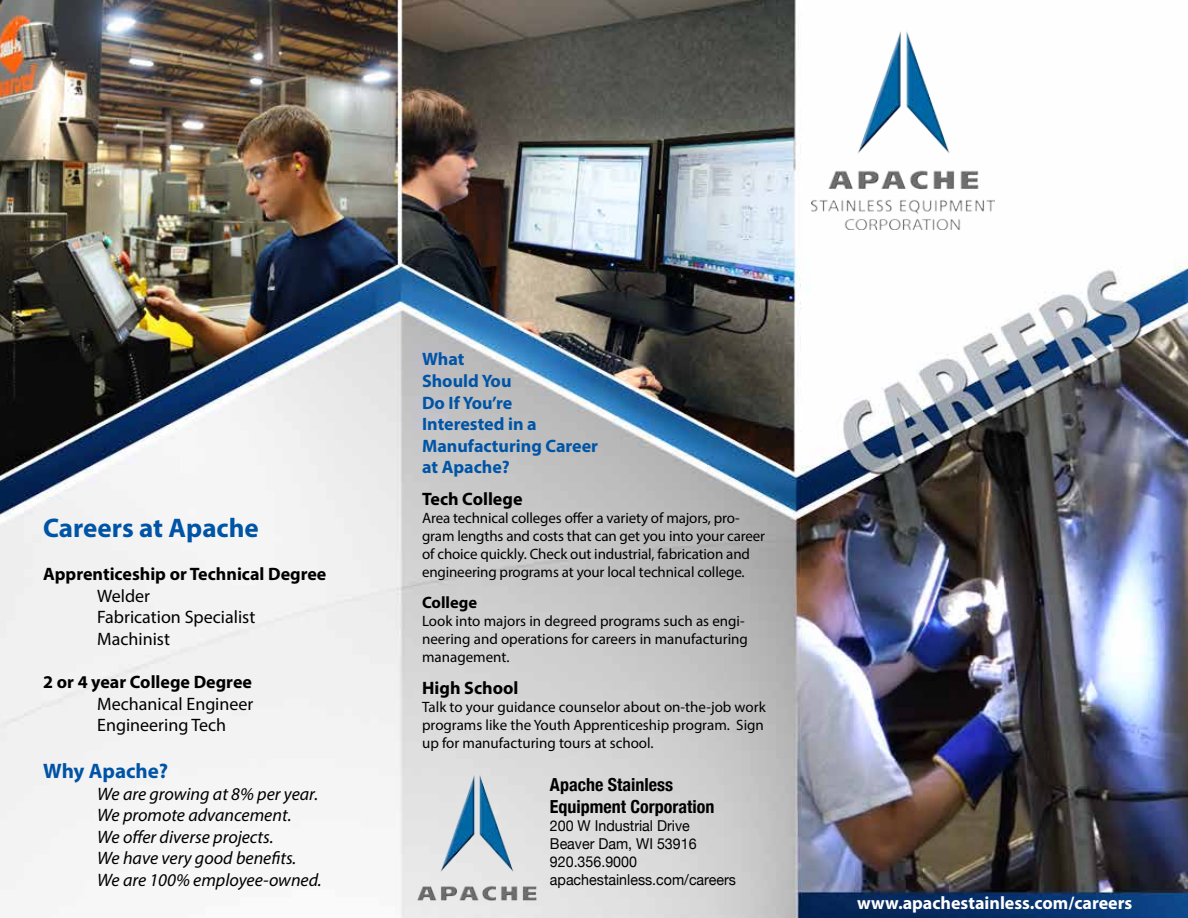
<style>
.page{position:relative;width:1188px;height:918px;background:#fff}
.page>*{position:absolute;margin:0;border:0;box-sizing:border-box;transform-origin:0 0}
.t1{font:700 27px "Myriad Pro";color:#0054a6}
.t2{font:700 21px "Myriad Pro";color:#0054a6}
.t3{font:italic 18px/21.6px "Myriad Pro";color:#000}
.t4{font:700 18px "Myriad Pro";color:#000}
.t5{font:18px/21.6px "Myriad Pro";color:#000}
.t6{font:700 18px/21.6px "Myriad Pro";color:#0054a6}
.t7{font:700 condensed 18px/21.6px "Helvetica Neue";color:#000}
.t8{font:700 18px "Myriad Pro";color:#fff}
.t9{font:700 16.5px "Myriad Pro";color:#000}
.t10{font:15px/18px "Myriad Pro";letter-spacing:-.005em;color:#000}
.t11{font:15px/18px "Helvetica Neue";color:#000;scale:.95 1}
</style>
<div class="page">
<img style="left:0;top:0;width:1188px;height:918px">
<img style="left:811px;top:31px;width:184px;height:199px">
<img style="left:403px;top:774px;width:147px;height:131px">
<h1 class="t1" style="left:43px;top:510px;width:217px">Careers at Apache</h1>
<p class="t4" style="left:43px;top:562px;width:285px">Apprenticeship or Technical Degree</p>
<p class="t5" style="left:97px;top:585px;width:160px">Welder<br>Fabrication Specialist<br>Machinist</p>
<p class="t4" style="left:43px;top:670px;width:210px">2 or 4 year College Degree</p>
<p class="t5" style="left:97px;top:693px;width:158px">Mechanical Engineer<br>Engineering Tech</p>
<h2 class="t2" style="left:43px;top:757px;width:127px">Why Apache?</h2>
<p class="t3" style="left:97px;top:783px;width:226px">We are growing at 8% per year.<br>We promote advancement.<br>We offer diverse projects.<br>We have very good benefits.<br>We are 100% employee-owned.</p>
<p class="t6" style="left:422px;top:348px;width:178px">What<br>Should You<br>Do If You’re<br>Interested in a<br>Manufacturing Career at Apache?</p>
<p class="t4" style="left:422px;top:487px;width:102px">Tech College</p>
<p class="t10" style="left:422px;top:509px;width:344px">Area technical colleges offer a variety of majors, pro&shy;gram lengths and costs that can get you into your career of choice quickly. Check out industrial, fabrication and engineering programs at your local technical college.</p>
<p class="t9" style="left:422px;top:591px;width:57px">College</p>
<p class="t10" style="left:422px;top:611px;width:327px">Look into majors in degreed programs such as engi&shy;neering and operations for careers in manufacturing management.</p>
<p class="t4" style="left:422px;top:676px;width:98px">High School</p>
<p class="t10" style="left:422px;top:698px;width:345px">Talk to your guidance counselor about on-the-job work programs like the Youth Apprenticeship program. Sign up for manufacturing tours at school.</p>
<p class="t7" style="left:550px;top:773px;width:166px">Apache Stainless<br>Equipment Corporation</p>
<p class="t11" style="left:550px;top:817px;width:197px">200 W Industrial Drive<br>Beaver Dam, WI 53916<br>920.356.9000 apachestainless.com/careers</p>
<p class="t8" style="left:857px;top:891px;width:277px">www.apachestainless.com/careers</p>
</div>
